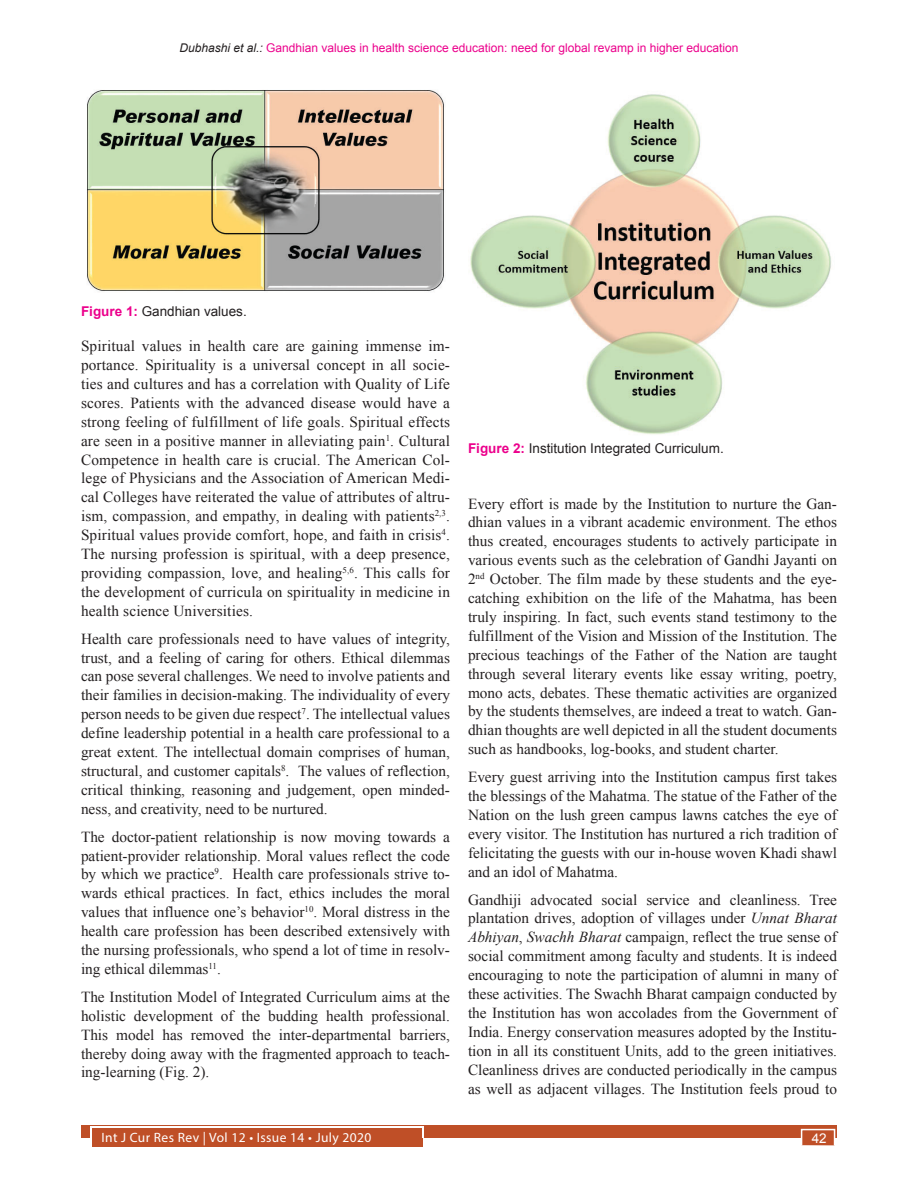
<style>
.page{position:relative;width:918px;height:1188px;background:#fff}
.page>*{position:absolute;margin:0;border:0;box-sizing:border-box;transform-origin:0 0}
.Text{font:15.3px/18.9px "Times New Roman";color:#231f20;text-align:justify}
.Figure_caption{font:13.5px "Arial";color:#231f20}
.t1{font:13.5px "Myriad Pro";letter-spacing:.03em;color:#fff}
.t2{font:13.5px "Arial";color:#fff}
.t3{font:12px "Arial";color:#ec008c}
.s1{font-style:italic;color:#231f20}
.s2{font-weight:700;color:#ec008c}
.s3{font-style:italic}
</style>
<div class="page">
<div style="left:81px;top:1125px;width:756px;height:13px;background:#bf4f27"></div>
<div style="left:92px;top:1128px;width:331px;height:19px;background:#bf4f27"></div>
<hr style="left:91px;top:1127px;width:332px;height:1px;background:#fff">
<div style="left:801px;top:1129px;width:34px;height:17px;background:#bf4f27;border:2px solid #fff"></div>
<img style="left:87px;top:90px;width:357px;height:201px">
<img style="left:470px;top:94px;width:362px;height:341px">
<p class="t3" style="left:179px;top:40px;width:560px"><span class="s1">Dubhashi et al.:</span> Gandhian values in health science education: need for global revamp in higher education</p>
<p class="Figure_caption" style="left:81px;top:302px;width:167px"><span class="s2">Figure 1:</span> Gandhian values.</p>
<p class="Text" style="left:81px;top:336px;width:371px">Spiritual values in health care are gaining immense im&shy;portance. Spirituality is a universal concept in all socie&shy;ties and cultures and has a correlation with Quality of Life scores. Patients with the advanced disease would have a strong feeling of fulfillment of life goals. Spiritual effects are seen in a positive manner in alleviating pain<sup>1</sup>. Cultural Competence in health care is crucial. The American Col&shy;lege of Physicians and the Association of American Medi&shy;cal Colleges have reiterated the value of attributes of altru&shy;ism, compassion, and empathy, in dealing with patients<sup>2,3</sup>.<br>Spiritual values provide comfort, hope, and faith in crisis<sup>4</sup>.<br>The nursing profession is spiritual, with a deep presence, providing compassion, love, and healing<sup>5,6</sup>. This calls for the development of curricula on spirituality in medicine in health science Universities.</p>
<p class="Text" style="left:81px;top:629px;width:371px">Health care professionals need to have values of integrity, trust, and a feeling of caring for others. Ethical dilemmas can pose several challenges. We need to involve patients and their families in decision-making. The individuality of every person needs to be given due respect<sup>7</sup>. The intellectual values define leadership potential in a health care professional to a great extent. The intellectual domain comprises of human, structural, and customer capitals<sup>8</sup>. The values of reflection, critical thinking, reasoning and judgement, open minded&shy;ness, and creativity, need to be nurtured.</p>
<p class="Text" style="left:81px;top:827px;width:371px">The doctor-patient relationship is now moving towards a patient-provider relationship. Moral values reflect the code by which we practice<sup>9</sup>. Health care professionals strive to&shy;wards ethical practices. In fact, ethics includes the moral values that influence one’s behavior<sup>10</sup>. Moral distress in the health care profession has been described extensively with the nursing professionals, who spend a lot of time in resolv&shy;ing ethical dilemmas<sup>11</sup>.</p>
<p class="Text" style="left:81px;top:987px;width:371px">The Institution Model of Integrated Curriculum aims at the holistic development of the budding health professional.<br>This model has removed the inter-departmental barriers, thereby doing away with the fragmented approach to teach&shy;ing-learning (Fig. 2).</p>
<p class="Figure_caption" style="left:468px;top:439px;width:257px"><span class="s2">Figure 2:</span> Institution Integrated Curriculum.</p>
<p class="Text" style="left:468px;top:494px;width:371px">Every effort is made by the Institution to nurture the Gan&shy;dhian values in a vibrant academic environment. The ethos thus created, encourages students to actively participate in various events such as the celebration of Gandhi Jayanti on 2<sup>nd</sup> October. The film made by these students and the eye&shy;catching exhibition on the life of the Mahatma, has been truly inspiring. In fact, such events stand testimony to the fulfillment of the Vision and Mission of the Institution. The precious teachings of the Father of the Nation are taught through several literary events like essay writing, poetry, mono acts, debates. These thematic activities are organized by the students themselves, are indeed a treat to watch. Gan&shy;dhian thoughts are well depicted in all the student documents such as handbooks, log-books, and student charter.</p>
<p class="Text" style="left:468px;top:767px;width:371px">Every guest arriving into the Institution campus first takes the blessings of the Mahatma. The statue of the Father of the Nation on the lush green campus lawns catches the eye of every visitor. The Institution has nurtured a rich tradition of felicitating the guests with our in-house woven Khadi shawl and an idol of Mahatma.</p>
<p class="Text" style="left:468px;top:890px;width:371px">Gandhiji advocated social service and cleanliness. Tree plantation drives, adoption of villages under <span class="s3">Unnat Bharat Abhiyan</span>, <span class="s3">Swachh Bharat</span> campaign, reflect the true sense of social commitment among faculty and students. It is indeed encouraging to note the participation of alumni in many of these activities. The Swachh Bharat campaign conducted by the Institution has won accolades from the Government of India. Energy conservation measures adopted by the Institu&shy;tion in all its constituent Units, add to the green initiatives.<br>Cleanliness drives are conducted periodically in the campus as well as adjacent villages. The Institution feels proud to</p>
<p class="t1" style="left:101px;top:1129px;width:271px">Int J Cur Res Rev | Vol 12 • Issue 14 • July 2020</p>
<p class="t2" style="left:812px;top:1130px;width:16px">42</p>
</div>
